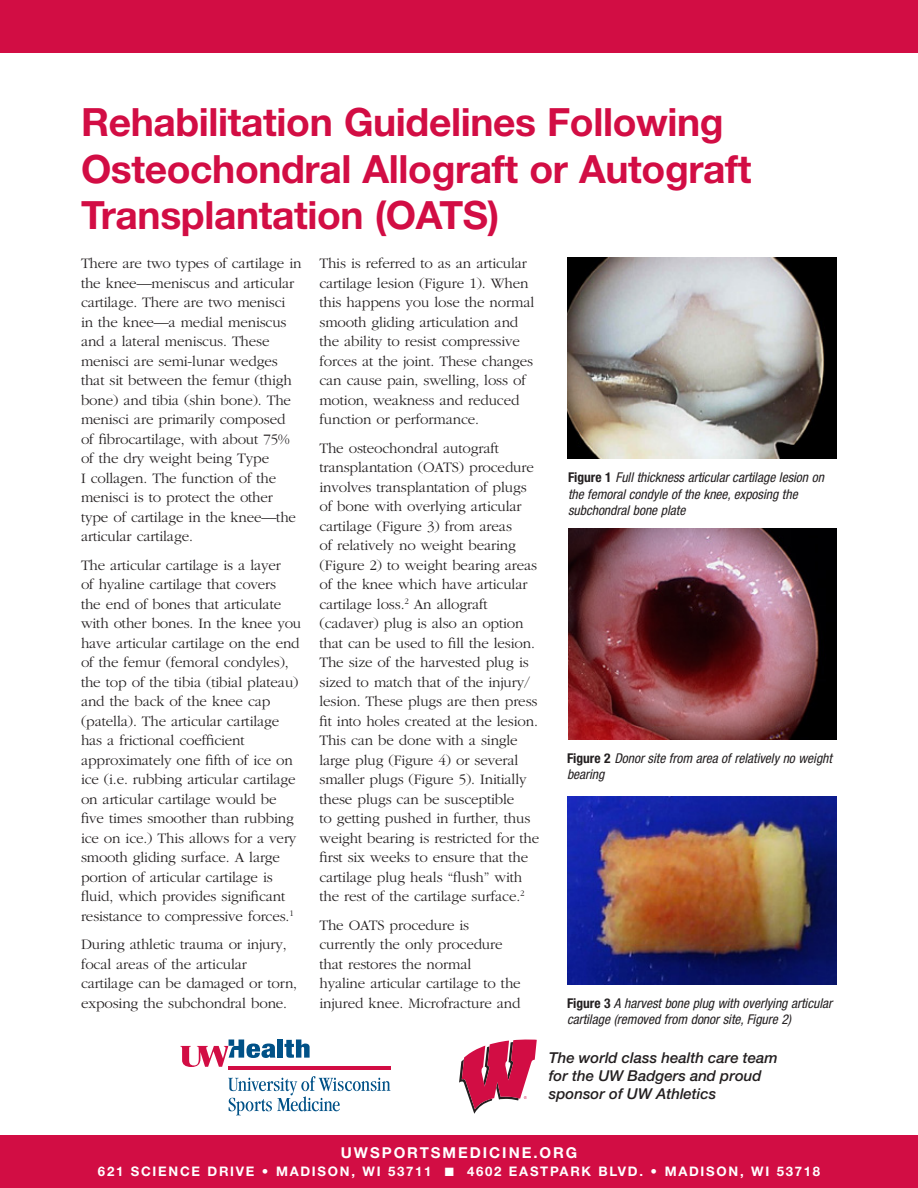
<style>
.page{position:relative;width:918px;height:1188px;background:#fff}
.page>*{position:absolute;margin:0;border:0;box-sizing:border-box;transform-origin:0 0}
.t1{font:700 39px/46.8px "Helvetica Neue LT Std";letter-spacing:-.01em;color:#d20d44}
.t2{font:300 15px/19.5px "Garamond";letter-spacing:-.01em;color:#231f20}
.t3{font:italic 500 15px/18px "Helvetica Neue LT Std";color:#231f20}
.t4{font:700 15px "Helvetica Neue LT Std";letter-spacing:.13em;color:#fff}
.t5{font:italic condensed 13.5px/16.5px "Helvetica Neue LT Std";color:#231f20}
.t6{font:700 13.2px "Helvetica Neue LT Std";letter-spacing:.13em;color:#fff}
.s1{font-weight:700;font-style:normal}
</style>
<div class="page">
<div style="left:0;top:0;width:918px;height:53px;background:#d20d44"></div>
<div style="left:0;top:1135px;width:918px;height:53px;background:#d20d44"></div>
<hr style="left:228px;top:1066px;width:162px;height:4px;background:#d20d44">
<div style="left:277px;top:1040px;width:6px;height:18px;background:#005187"></div>
<svg style="left:284px;top:1040px;width:26px;height:18px"></svg>
<svg style="left:180px;top:1040px;width:95px;height:27px"></svg>
<svg style="left:228px;top:1076px;width:163px;height:39px"></svg>
<svg style="left:459px;top:1040px;width:78px;height:74px"></svg>
<img style="left:567px;top:257px;width:270px;height:202px">
<img style="left:568px;top:529px;width:269px;height:210px">
<img style="left:567px;top:796px;width:270px;height:189px">
<h1 class="t1" style="left:81px;top:98px;width:672px">Rehabilitation Guidelines Following<br>Osteochondral Allograft or Autograft<br>Transplantation (OATS)</h1>
<p class="t2" style="left:81px;top:254px;width:222px">There are two types of cartilage in the knee—meniscus and articular cartilage. There are two menisci<br>in the knee—a medial meniscus and a lateral meniscus. These menisci are semi-lunar wedges that sit between the femur (thigh bone) and tibia (shin bone). The menisci are primarily composed of fibrocartilage, with about 75% of the dry weight being Type<br>I collagen. The function of the menisci is to protect the other type of cartilage in the knee—the articular cartilage.</p>
<p class="t2" style="left:81px;top:556px;width:222px">The articular cartilage is a layer<br>of hyaline cartilage that covers<br>the end of bones that articulate with other bones. In the knee you have articular cartilage on the end of the femur (femoral condyles), the top of the tibia (tibial plateau) and the back of the knee cap (patella). The articular cartilage has a frictional coefficient approximately one fifth of ice on ice (i.e. rubbing articular cartilage on articular cartilage would be five times smoother than rubbing ice on ice.) This allows for a very smooth gliding surface. A large portion of articular cartilage is fluid, which provides significant resistance to compressive forces.<sup>1</sup></p>
<p class="t2" style="left:81px;top:935px;width:218px">During athletic trauma or injury, focal areas of the articular cartilage can be damaged or torn, exposing the subchondral bone.</p>
<p class="t2" style="left:320px;top:254px;width:216px">This is referred to as an articular cartilage lesion (Figure 1). When this happens you lose the normal smooth gliding articulation and the ability to resist compressive forces at the joint. These changes can cause pain, swelling, loss of motion, weakness and reduced function or performance.</p>
<p class="t2" style="left:319px;top:439px;width:221px">The osteochondral autograft transplantation (OATS) procedure involves transplantation of plugs of bone with overlying articular cartilage (Figure 3) from areas<br>of relatively no weight bearing (Figure 2) to weight bearing areas of the knee which have articular cartilage loss.<sup>2</sup> An allograft (cadaver) plug is also an option that can be used to fill the lesion.<br>The size of the harvested plug is sized to match that of the injury/ lesion. These plugs are then press fit into holes created at the lesion.<br>This can be done with a single large plug (Figure 4) or several smaller plugs (Figure 5). Initially these plugs can be susceptible<br>to getting pushed in further, thus weight bearing is restricted for the first six weeks to ensure that the cartilage plug heals “flush” with the rest of the cartilage surface.<sup>2</sup></p>
<p class="t2" style="left:320px;top:916px;width:203px">The OATS procedure is currently the only procedure that restores the normal hyaline articular cartilage to the injured knee. Microfracture and</p>
<p class="t5" style="left:568px;top:469px;width:257px"><span class="s1">Figure 1</span> Full thickness articular cartilage lesion on the femoral condyle of the knee, exposing the subchondral bone plate</p>
<p class="t5" style="left:567px;top:750px;width:267px"><span class="s1">Figure 2</span> Donor site from area of relatively no weight bearing</p>
<p class="t5" style="left:567px;top:995px;width:267px"><span class="s1">Figure 3</span> A harvest bone plug with overlying articular cartilage (removed from donor site, Figure 2)</p>
<p class="t3" style="left:549px;top:1049px;width:230px">The world class health care team for the UW Badgers and proud sponsor of UW Athletics</p>
<p class="t4" style="left:341px;top:1143px;width:238px">UWSPORTSMEDICINE.ORG</p>
<p class="t6" style="left:98px;top:1163px;width:724px">621 SCIENCE DRIVE • MADISON, WI 53711 ■ 4602 EASTPARK BLVD. • MADISON, WI 53718</p>
</div>
